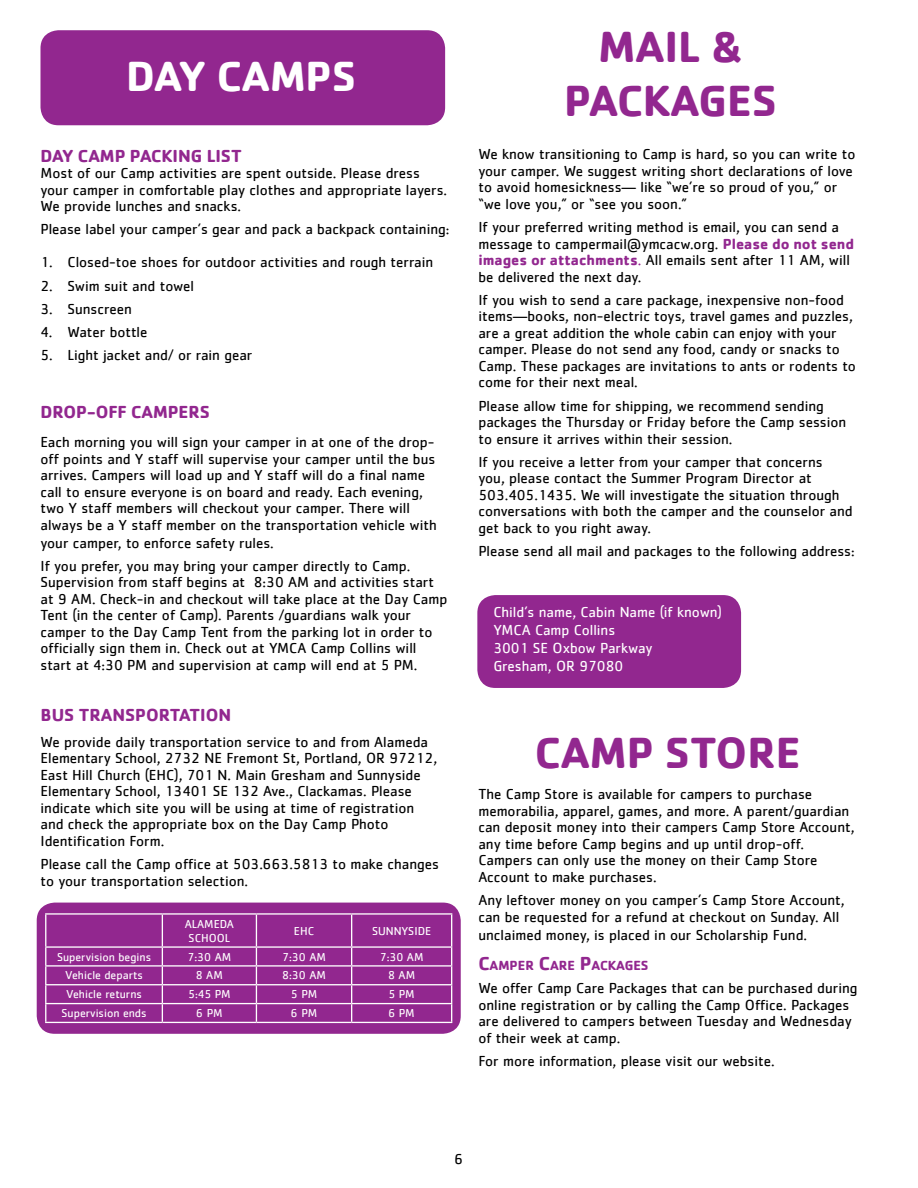
<style>
.page{position:relative;width:918px;height:1188px;background:#fff}
.page>*{position:absolute;margin:0;border:0;box-sizing:border-box;transform-origin:0 0}
.t1{font:700 45px/54px "Cachet";color:#92278f;text-align:center}
.t2{font:700 43.5px "Cachet";color:#fff}
.t3{font:700 18px "Cachet";color:#92278f}
.t4{font:15px/16.5px "Cachet";color:#000}
.t5{font:15px/18px "Cachet";color:#fff}
.t6{font:700 13.65px "Cachet";color:#92278f}
.t7{font:11.85px/14.2px "Cachet";color:#fff;text-align:center}
.s1{font-weight:700;color:#92278f}
.s2{color:#92278f}
.s3{font-size:19.5px}
</style>
<div class="page">
<div style="left:477px;top:595px;width:264px;height:93px;background:#92278f;border-radius:18px"></div>
<div style="left:40px;top:30px;width:405px;height:95px;background:#92278f;border-radius:18px"></div>
<div style="left:37px;top:903px;width:424px;height:131px;background:#92278f;border-radius:18px"></div>
<hr style="left:45px;top:913px;width:117px;height:2px;background:#fff">
<hr style="left:45px;top:915px;width:1px;height:31px;background:#fff">
<hr style="left:45px;top:946px;width:117px;height:2px;background:#fff">
<hr style="left:45px;top:965px;width:117px;height:2px;background:#fff">
<hr style="left:45px;top:984px;width:117px;height:1px;background:#fff">
<hr style="left:45px;top:1003px;width:117px;height:1px;background:#fff">
<svg style="left:45px;top:948px;width:1px;height:74px"></svg>
<hr style="left:45px;top:1022px;width:117px;height:1px;background:#fff">
<hr style="left:162px;top:913px;width:94px;height:2px;background:#fff">
<hr style="left:162px;top:915px;width:1px;height:31px;background:#fff">
<hr style="left:162px;top:946px;width:94px;height:2px;background:#fff">
<hr style="left:162px;top:965px;width:94px;height:2px;background:#fff">
<hr style="left:162px;top:984px;width:94px;height:1px;background:#fff">
<hr style="left:162px;top:1003px;width:94px;height:1px;background:#fff">
<svg style="left:162px;top:948px;width:1px;height:74px"></svg>
<hr style="left:162px;top:1022px;width:94px;height:1px;background:#fff">
<hr style="left:256px;top:913px;width:96px;height:2px;background:#fff">
<hr style="left:256px;top:915px;width:1px;height:31px;background:#fff">
<hr style="left:256px;top:946px;width:96px;height:2px;background:#fff">
<hr style="left:256px;top:965px;width:96px;height:2px;background:#fff">
<hr style="left:256px;top:984px;width:96px;height:1px;background:#fff">
<hr style="left:256px;top:1003px;width:96px;height:1px;background:#fff">
<svg style="left:256px;top:948px;width:1px;height:74px"></svg>
<hr style="left:256px;top:1022px;width:96px;height:1px;background:#fff">
<hr style="left:352px;top:913px;width:100px;height:2px;background:#fff">
<hr style="left:351px;top:915px;width:1px;height:31px;background:#fff">
<hr style="left:451px;top:915px;width:1px;height:31px;background:#fff">
<hr style="left:352px;top:946px;width:100px;height:2px;background:#fff">
<hr style="left:352px;top:965px;width:100px;height:2px;background:#fff">
<hr style="left:352px;top:984px;width:100px;height:1px;background:#fff">
<hr style="left:352px;top:1003px;width:100px;height:1px;background:#fff">
<svg style="left:351px;top:948px;width:1px;height:74px"></svg>
<svg style="left:451px;top:948px;width:1px;height:74px"></svg>
<hr style="left:352px;top:1022px;width:100px;height:1px;background:#fff">
<h2 class="t2" style="left:126px;top:48px;width:231px">DAY CAMPS</h2>
<p class="t3" style="left:40px;top:144px;width:203px">DAY CAMP PACKING LIST</p>
<p class="t4" style="left:40px;top:165px;width:408px">Most of our Camp activities are spent outside. Please dress your camper in comfortable play clothes and appropriate layers.<br>We provide lunches and snacks.</p>
<p class="t4" style="left:40px;top:221px;width:410px">Please label your camper’s gear and pack a backpack containing:</p>
<p class="t4" style="left:40px;top:254px;width:394px">1. Closed-toe shoes for outdoor activities and rough terrain</p>
<p class="t4" style="left:40px;top:277px;width:155px">2. Swim suit and towel</p>
<p class="t4" style="left:40px;top:300px;width:93px">3. Sunscreen</p>
<p class="t4" style="left:40px;top:324px;width:108px">4. Water bottle</p>
<p class="t4" style="left:40px;top:347px;width:213px">5. Light jacket and/ or rain gear</p>
<p class="t3" style="left:40px;top:400px;width:171px">DROP-OFF CAMPERS</p>
<p class="t4" style="left:40px;top:434px;width:398px">Each morning you will sign your camper in at one of the drop&shy;off points and Y staff will supervise your camper until the bus arrives. Campers will load up and Y staff will do a final name call to ensure everyone is on board and ready. Each evening, two Y staff members will checkout your camper. There will always be a Y staff member on the transportation vehicle with</p>
<p class="t4" style="left:40px;top:531px;width:371px;line-height:23.2px">your camper, to enforce safety rules.<br>If you prefer, you may bring your camper directly to Camp.</p>
<p class="t4" style="left:40px;top:574px;width:408px">Supervision from staff begins at 8:30 AM and activities start at 9 AM. Check-in and checkout will take place at the Day Camp Tent (in the center of Camp). Parents /guardians walk your camper to the Day Camp Tent from the parking lot in order to officially sign them in. Check out at YMCA Camp Collins will start at 4:30 PM and supervision at camp will end at 5 PM.</p>
<p class="t3" style="left:40px;top:703px;width:192px">BUS TRANSPORTATION</p>
<p class="t4" style="left:40px;top:733px;width:398px">We provide daily transportation service to and from Alameda Elementary School, 2732 NE Fremont St, Portland, OR 97212, East Hill Church (EHC), 701 N. Main Gresham and Sunnyside Elementary School, 13401 SE 132 Ave., Clackamas. Please indicate which site you will be using at time of registration and check the appropriate box on the Day Camp Photo Identification Form.</p>
<p class="t4" style="left:40px;top:856px;width:400px">Please call the Camp office at 503.663.5813 to make changes to your transportation selection.</p>
<p class="t7" style="left:185px;top:916px;width:51px">ALAMEDA<br>SCHOOL</p>
<p class="t7" style="left:294px;top:923px;width:22px">EHC</p>
<p class="t7" style="left:372px;top:923px;width:61px">SUNNYSIDE</p>
<p class="t7" style="left:57px;top:949px;width:96px">Supervision begins</p>
<p class="t7" style="left:187px;top:949px;width:45px">7:30 AM</p>
<p class="t7" style="left:282px;top:949px;width:45px">7:30 AM</p>
<p class="t7" style="left:380px;top:949px;width:45px">7:30 AM</p>
<p class="t7" style="left:65px;top:968px;width:79px">Vehicle departs</p>
<p class="t7" style="left:196px;top:968px;width:29px">8 AM</p>
<p class="t7" style="left:282px;top:968px;width:45px">8:30 AM</p>
<p class="t7" style="left:388px;top:968px;width:29px">8 AM</p>
<p class="t7" style="left:66px;top:987px;width:77px">Vehicle returns</p>
<p class="t7" style="left:188px;top:987px;width:44px">5:45 PM</p>
<p class="t7" style="left:291px;top:987px;width:28px">5 PM</p>
<p class="t7" style="left:389px;top:987px;width:28px">5 PM</p>
<p class="t7" style="left:62px;top:1006px;width:87px">Supervision ends</p>
<p class="t7" style="left:196px;top:1006px;width:28px">6 PM</p>
<p class="t7" style="left:291px;top:1006px;width:28px">6 PM</p>
<p class="t7" style="left:389px;top:1006px;width:28px">6 PM</p>
<h1 class="t1" style="left:564px;top:18px;width:215px">MAIL &amp;<br>PACKAGES</h1>
<p class="t4" style="left:478px;top:146px;width:378px">We know transitioning to Camp is hard, so you can write to your camper. We suggest writing short declarations of love to avoid homesickness— like “we’re so proud of you,” or “we love you,” or “see you soon.”</p>
<p class="t4" style="left:478px;top:219px;width:377px">If your preferred writing method is email, you can send a message to campermail@ymcacw.org. <span class="s1">Please do not send images or attachments</span><span class="s2">.</span> All emails sent after 11 AM, will be delivered the next day.</p>
<p class="t4" style="left:478px;top:291px;width:379px">If you wish to send a care package, inexpensive non-food items—books, non-electric toys, travel games and puzzles, are a great addition the whole cabin can enjoy with your camper. Please do not send any food, candy or snacks to Camp. These packages are invitations to ants or rodents to come for their next meal.</p>
<p class="t4" style="left:478px;top:397px;width:369px">Please allow time for shipping, we recommend sending packages the Thursday or Friday before the Camp session to ensure it arrives within their session.</p>
<p class="t4" style="left:478px;top:453px;width:376px">If you receive a letter from your camper that concerns you, please contact the Summer Program Director at 503.405.1435. We will investigate the situation through conversations with both the camper and the counselor and get back to you right away.</p>
<p class="t4" style="left:478px;top:543px;width:378px">Please send all mail and packages to the following address:</p>
<p class="t5" style="left:493px;top:603px;width:230px">Child’s name, Cabin Name (if known)<br>YMCA Camp Collins<br>3001 SE Oxbow Parkway<br>Gresham, OR 97080</p>
<h1 class="t1" style="left:535px;top:724px;width:267px">CAMP STORE</h1>
<p class="t4" style="left:478px;top:786px;width:378px">The Camp Store is available for campers to purchase memorabilia, apparel, games, and more. A parent/guardian can deposit money into their campers Camp Store Account, any time before Camp begins and up until drop-off.<br>Campers can only use the money on their Camp Store Account to make purchases.</p>
<p class="t4" style="left:478px;top:892px;width:368px">Any leftover money on you camper’s Camp Store Account, can be requested for a refund at checkout on Sunday. All</p>
<p class="t4" style="left:478px;top:926px;width:330px">unclaimed money, is placed in our Scholarship Fund.</p>
<p class="t6" style="left:478px;top:956px;width:172px"><span class="s3">C</span>AMPER <span class="s3">C</span>ARE <span class="s3">P</span>ACKAGES</p>
<p class="t4" style="left:478px;top:979px;width:381px">We offer Camp Care Packages that can be purchased during online registration or by calling the Camp Office. Packages are delivered to campers between Tuesday and Wednesday of their week at camp.</p>
<p class="t4" style="left:478px;top:1052px;width:298px">For more information, please visit our website.</p>
<p class="t4" style="left:455px;top:1151px;width:10px">6</p>
</div>
